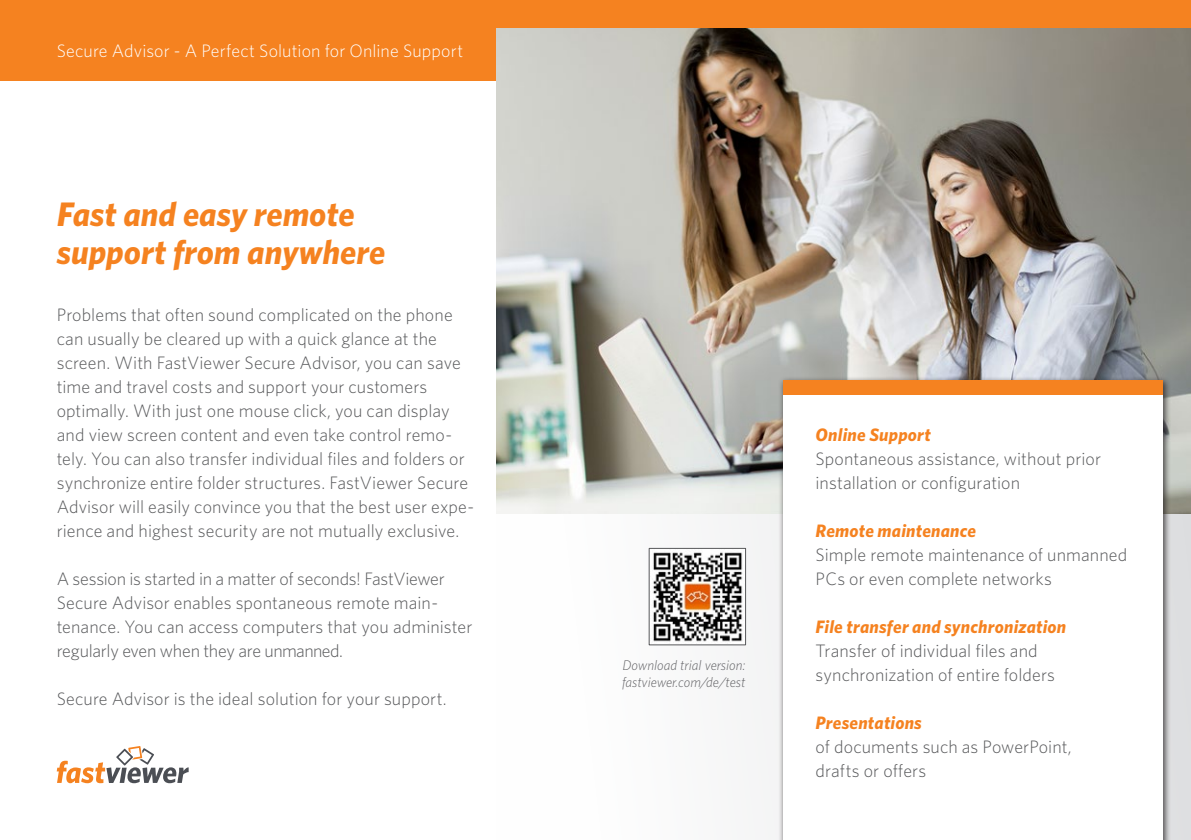
<style>
.page{position:relative;width:1191px;height:840px;background:#fff}
.page>*{position:absolute;margin:0;border:0;box-sizing:border-box;transform-origin:0 0}
.t1{font:italic 700 34px/38px "Whitney";color:#f58220}
.t2{font:300 18px/24px "Whitney";letter-spacing:.005em;color:#57585a}
.t3{font:italic 700 18px "Whitney";letter-spacing:.01em;color:#f58220}
.t4{font:300 18px "Whitney";letter-spacing:.01em;color:#fff}
.t5{font:italic 300 14px/16.8px "Whitney";color:#636366}
</style>
<div class="page">
<svg style="left:497px;top:513px;width:694px;height:326px"></svg>
<div style="left:0;top:0;width:1191px;height:80px;background:#f58220"></div>
<img style="left:497px;top:28px;width:694px;height:485px">
<div style="left:778px;top:376px;width:393px;height:463px;background:#231f20;opacity:.75"></div>
<div style="left:782px;top:394px;width:380px;height:445px;background:#fff"></div>
<div style="left:782px;top:380px;width:380px;height:14px;background:#f58220"></div>
<svg style="left:57px;top:746px;width:132px;height:36px"></svg>
<img style="left:650px;top:549px;width:94px;height:94px">
<div style="left:648px;top:547px;width:98px;height:98px;border:1px solid #57585a"></div>
<p class="t4" style="left:57px;top:38px;width:408px">Secure Advisor - A Perfect Solution for Online Support</p>
<h1 class="t1" style="left:57px;top:194px;width:330px">Fast and easy remote support from anywhere</h1>
<p class="t2" style="left:57px;top:302px;width:419px">Problems that often sound complicated on the phone can usually be cleared up with a quick glance at the screen. With FastViewer Secure Advisor, you can save time and travel costs and support your customers optimally. With just one mouse click, you can display and view screen content and even take control remo&shy;tely. You can also transfer individual files and folders or synchronize entire folder structures. FastViewer Secure Advisor will easily convince you that the best user expe&shy;rience and highest security are not mutually exclusive.</p>
<p class="t2" style="left:57px;top:566px;width:417px">A session is started in a matter of seconds! FastViewer Secure Advisor enables spontaneous remote main&shy;tenance. You can access computers that you administer regularly even when they are unmanned.</p>
<p class="t2" style="left:57px;top:686px;width:391px">Secure Advisor is the ideal solution for your support.</p>
<p class="t5" style="left:622px;top:656px;width:125px">Download trial version: fastviewer.com/de/test</p>
<p class="t3" style="left:815px;top:422px;width:117px">Online Support</p>
<p class="t2" style="left:815px;top:446px;width:287px">Spontaneous assistance, without prior installation or configuration</p>
<p class="t3" style="left:815px;top:518px;width:162px">Remote maintenance</p>
<p class="t2" style="left:815px;top:542px;width:313px">Simple remote maintenance of unmanned<br>PCs or even complete networks</p>
<p class="t3" style="left:815px;top:614px;width:252px">File transfer and synchronization</p>
<p class="t2" style="left:815px;top:638px;width:241px">Transfer of individual files and synchronization of entire folders</p>
<p class="t3" style="left:815px;top:710px;width:108px">Presentations</p>
<p class="t2" style="left:815px;top:734px;width:258px">of documents such as PowerPoint, drafts or offers</p>
</div>
